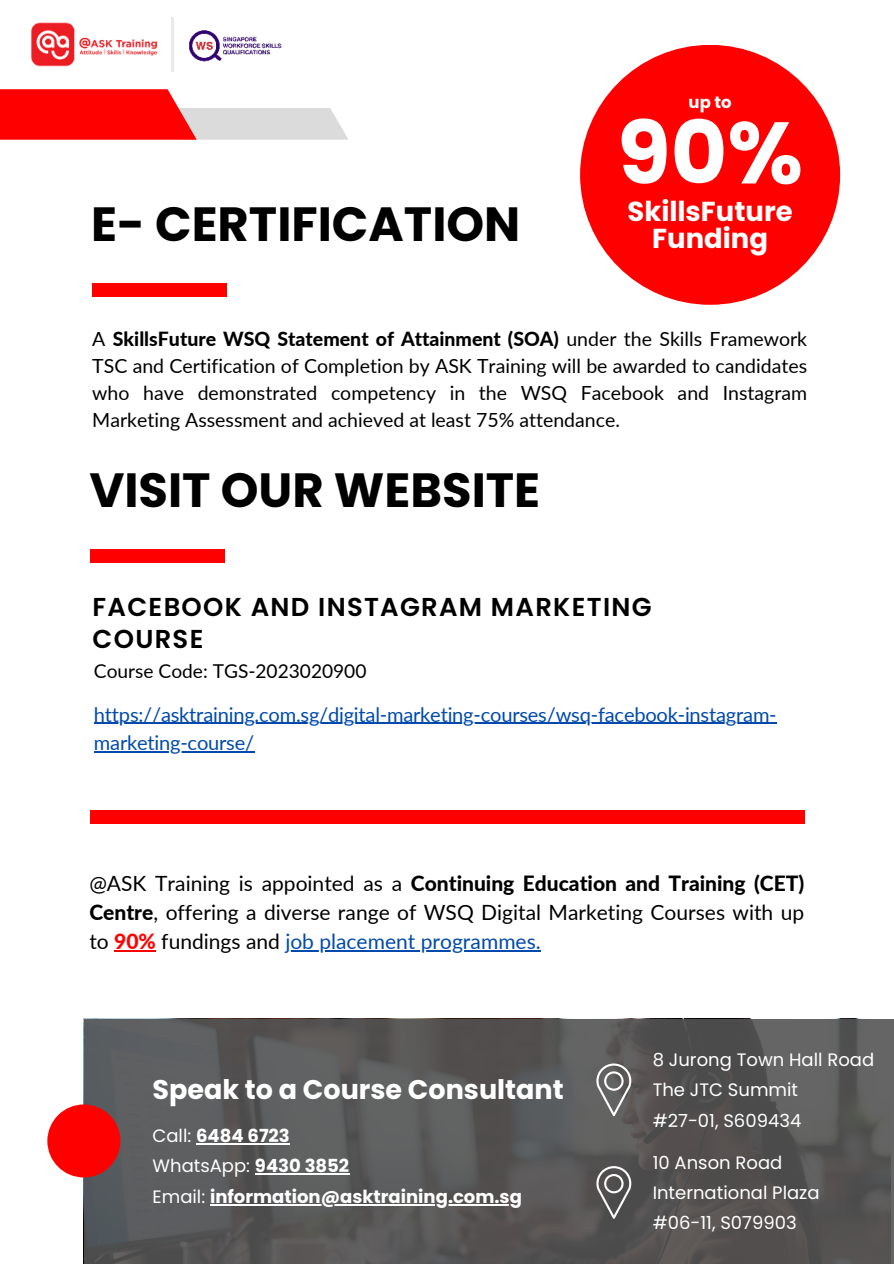
<style>
.page{position:relative;width:894px;height:1264px;background:#fff}
.page>*{position:absolute;margin:0;border:0;box-sizing:border-box;transform-origin:0 0}
.t1{font:700 87px "Poppins";color:#fff}
.t2{font:700 48px "Poppins";color:#000}
.t3{font:700 27.45px "Poppins";color:#fff}
.t4{font:700 27px "Poppins";color:#fff}
.t5{font:600 25.8px/32.7px "Poppins";letter-spacing:.05em;color:#000}
.t6{font:21px/29.2px "Lato";color:#000;text-align:justify}
.t7{font:20.1px/28.2px "Lato";letter-spacing:-.01em;color:#004aad}
.t8{font:19.5px/27px "Lato";color:#000;text-align:justify}
.t9{font:19.2px "Lato";color:#000}
.t10{font:18px/30.3px "Poppins";color:#fff}
.t11{font:700 18px/30.3px "Poppins";color:#fff}
.t12{font:700 16.5px "Poppins";color:#fff}
.s1{font-weight:800}
.s2{font-weight:800;color:#f00}
.s3{color:#004aad}
.s4{font-weight:400}
</style>
<div class="page">
<svg style="left:0;top:89px;width:348px;height:51px;background:#f46464"></svg>
<div style="left:92px;top:283px;width:134px;height:14px;background:#f00"></div>
<img style="left:159px;top:17px;width:152px;height:82px">
<img style="left:31px;top:20px;width:131px;height:50px">
<hr style="left:171px;top:18px;width:3px;height:54px;background:#e9e9e9">
<div style="left:580px;top:45px;width:259px;height:260px;background:#f00;border-radius:50%"></div>
<div style="left:90px;top:810px;width:714px;height:14px;background:#f00"></div>
<hr style="left:114px;top:950px;width:42px;height:1px;background:#f00">
<hr style="left:285px;top:950px;width:255px;height:1px;background:#004aad">
<div style="left:91px;top:549px;width:134px;height:13px;background:#f00"></div>
<div style="left:84px;top:1018px;width:809px;height:245px;background:#545454"></div>
<div style="left:47px;top:1104px;width:73px;height:73px;background:#f00;border-radius:50%"></div>
<hr style="left:196px;top:1143px;width:94px;height:1px;background:#fff">
<hr style="left:255px;top:1173px;width:94px;height:1px;background:#fff">
<hr style="left:210px;top:1203px;width:311px;height:1px;background:#fff">
<hr style="left:94px;top:722px;width:682px;height:2px;background:#004aad">
<hr style="left:94px;top:751px;width:160px;height:1px;background:#004aad">
<svg style="left:596px;top:1063px;width:35px;height:53px"></svg>
<svg style="left:596px;top:1166px;width:35px;height:52px"></svg>
<h2 class="t2" style="left:91px;top:196px;width:430px">E- CERTIFICATION</h2>
<p class="t12" style="left:688px;top:93px;width:44px">up to</p>
<h1 class="t1" style="left:617px;top:102px;width:187px">90%</h1>
<h3 class="t3" style="left:627px;top:195px;width:166px">SkillsFuture</h3>
<h3 class="t3" style="left:652px;top:222px;width:117px">Funding</h3>
<p class="t8" style="left:92px;top:324px;width:716px">A <span class="s1">SkillsFuture WSQ Statement of Attainment (SOA)</span> under the Skills Framework TSC and Certification of Completion by ASK Training will be awarded to candidates who have demonstrated competency in the WSQ Facebook and Instagram Marketing Assessment and achieved at least 75% attendance.</p>
<h2 class="t2" style="left:89px;top:462px;width:452px">VISIT OUR WEBSITE</h2>
<h3 class="t5" style="left:93px;top:590px;width:560px">FACEBOOK AND INSTAGRAM MARKETING<br>COURSE</h3>
<p class="t9" style="left:94px;top:657px;width:274px">Course Code: TGS-2023020900</p>
<p class="t7" style="left:94px;top:699px;width:684px">https://asktraining.com.sg/digital-marketing-courses/wsq-facebook-instagram&shy;marketing-course/</p>
<p class="t6" style="left:89px;top:867px;width:716px">@ASK Training is appointed as a <span class="s1">Continuing Education and Training (CET)<br>Centre</span>, offering a diverse range of WSQ Digital Marketing Courses with up to <span class="s2">90%</span> fundings and <span class="s3">job placement programmes.</span></p>
<h3 class="t4" style="left:152px;top:1073px;width:412px">Speak to a Course Consultant</h3>
<p class="t11" style="left:152px;top:1120px;width:371px"><span class="s4">Call:</span> 6484 6723<br><span class="s4">WhatsApp:</span> 9430 3852<br><span class="s4">Email:</span> information@asktraining.com.sg</p>
<p class="t10" style="left:652px;top:1044px;width:223px">8 Jurong Town Hall Road<br>The JTC Summit<br>#27-01, S609434</p>
<p class="t10" style="left:652px;top:1147px;width:168px">10 Anson Road<br>International Plaza #06-11, S079903</p>
</div>
